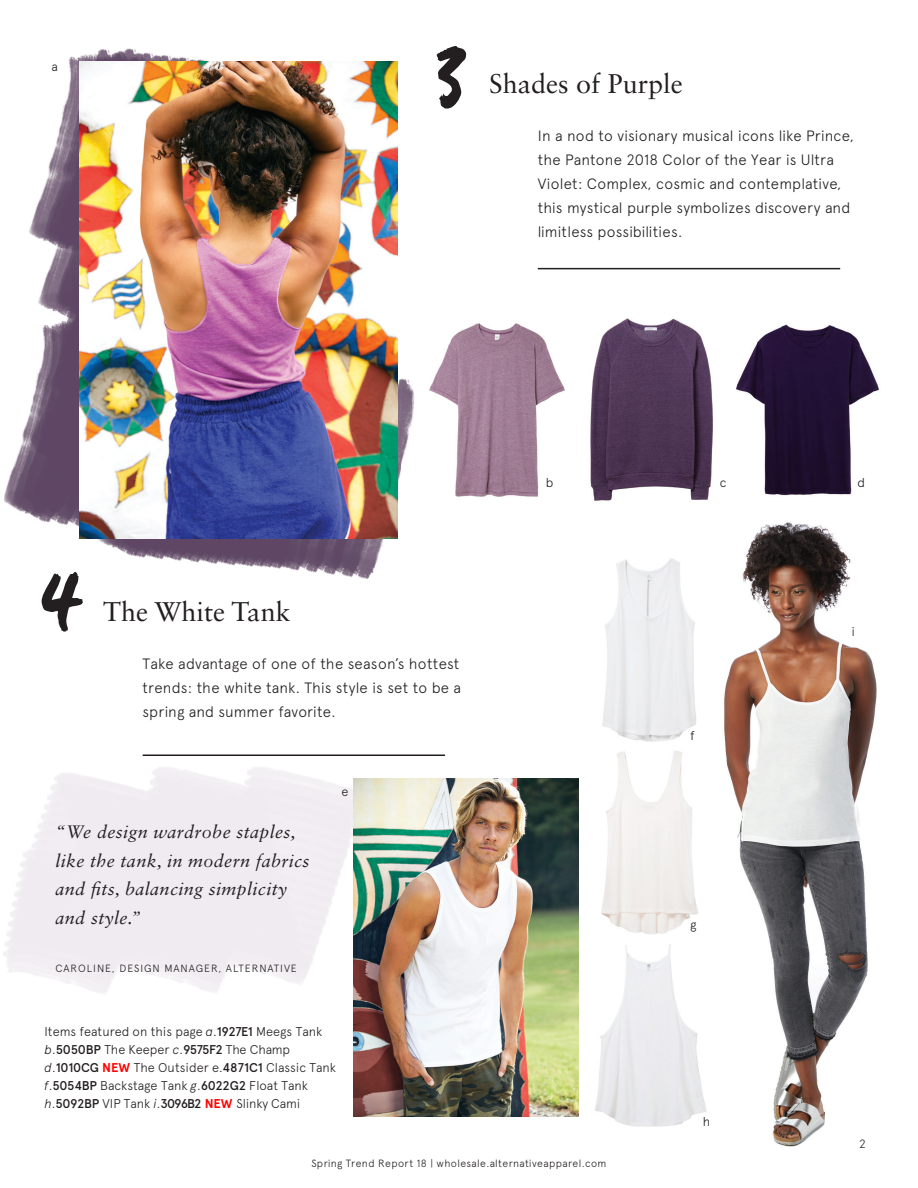
<style>
.page{position:relative;width:918px;height:1188px;background:#fff}
.page>*{position:absolute;margin:0;border:0;box-sizing:border-box;transform-origin:0 0}
.t1{font:103.5px "Manus";color:#231f20}
.t2{font:27px "Sabon LT Std";color:#231f20}
.t3{font:italic 18px/28.5px "Sabon LT Std";letter-spacing:.02em;color:#231f20}
.t4{font:300 15px/24px "Apercu";letter-spacing:.005em;color:#231f20}
.t5{font:300 12.75px/18px "Apercu";color:#231f20}
.t6{font:300 12px "Apercu";color:#231f20}
.t7{font:300 10.5px "Apercu";letter-spacing:.04em;color:#231f20}
.t8{font:300 10.5px "Apercu";letter-spacing:.09em;color:#231f20}
.s1{font-style:italic}
.s2{font-weight:500}
.s3{font-weight:700;color:#f00}
</style>
<div class="page">
<img style="left:602px;top:558px;width:94px;height:184px">
<img style="left:576px;top:751px;width:123px;height:184px">
<img style="left:595px;top:944px;width:111px;height:183px">
<img style="left:3px;top:754px;width:395px;height:256px">
<img style="left:5px;top:48px;width:410px;height:531px">
<hr style="left:538px;top:268px;width:302px;height:1px;background:#231f20">
<img style="left:80px;top:62px;width:318px;height:477px">
<img style="left:429px;top:323px;width:136px;height:174px">
<img style="left:590px;top:318px;width:123px;height:183px">
<img style="left:736px;top:324px;width:143px;height:172px">
<hr style="left:143px;top:754px;width:302px;height:2px;background:#231f20">
<img style="left:354px;top:779px;width:225px;height:338px">
<img style="left:724px;top:522px;width:153px;height:625px">
<svg style="left:91px;top:881px;width:10px;height:18px"></svg>
<p class="t5" style="left:51px;top:57px;width:8px">a</p>
<h1 class="t1" style="left:435px;top:-1px;width:33px">3</h1>
<h2 class="t2" style="left:489px;top:67px;width:195px">Shades of Purple</h2>
<p class="t4" style="left:538px;top:124px;width:318px">In a nod to visionary musical icons like Prince, the Pantone 2018 Color of the Year is Ultra Violet: Complex, cosmic and contemplative, this mystical purple symbolizes discovery and limitless possibilities.</p>
<h1 class="t1" style="left:40px;top:527px;width:45px">4</h1>
<h2 class="t2" style="left:103px;top:595px;width:189px">The White Tank</h2>
<p class="t4" style="left:143px;top:652px;width:320px;text-align:justify">Take advantage of one of the season’s hottest trends: the white tank. This style is set to be a spring and summer favorite.</p>
<p class="t5" style="left:341px;top:783px;width:9px">e</p>
<p class="t3" style="left:56px;top:818px;width:256px">“We design wardrobe staples, like the tank, in modern fabrics and ts, balancing simplicity and style.”</p>
<p class="t8" style="left:56px;top:962px;width:243px">CAROLINE, DESIGN MANAGER, ALTERNATIVE</p>
<p class="t5" style="left:45px;top:1022px;width:293px">Items featured on this page <span class="s1">a</span>.<span class="s2">1927E1</span> Meegs Tank <span class="s1">b</span>.<span class="s2">5050BP</span> The Keeper <span class="s1">c</span>.<span class="s2">9575F2</span> The Champ <span class="s1">d</span>.<span class="s2">1010CG</span> <span class="s3">NEW</span> The Outsider e.<span class="s2">4871C1</span> Classic Tank <span class="s1">f</span>.<span class="s2">5054BP</span> Backstage Tank <span class="s1">g</span>.<span class="s2">6022G2</span> Float Tank <span class="s1">h</span>.<span class="s2">5092BP</span> VIP Tank <span class="s1">i</span>.<span class="s2">3096B2</span> <span class="s3">NEW</span> Slinky Cami</p>
<p class="t5" style="left:546px;top:473px;width:9px">b</p>
<p class="t5" style="left:720px;top:473px;width:8px">c</p>
<p class="t5" style="left:858px;top:473px;width:9px">d</p>
<p class="t5" style="left:690px;top:727px;width:6px">f</p>
<p class="t5" style="left:690px;top:915px;width:8px">g</p>
<p class="t5" style="left:703px;top:1112px;width:9px">h</p>
<p class="t5" style="left:852px;top:622px;width:5px">i</p>
<p class="t6" style="left:859px;top:1136px;width:8px">2</p>
<p class="t7" style="left:311px;top:1157px;width:297px">Spring Trend Report 18 | wholesale.alternativeapparel.com</p>
</div>
